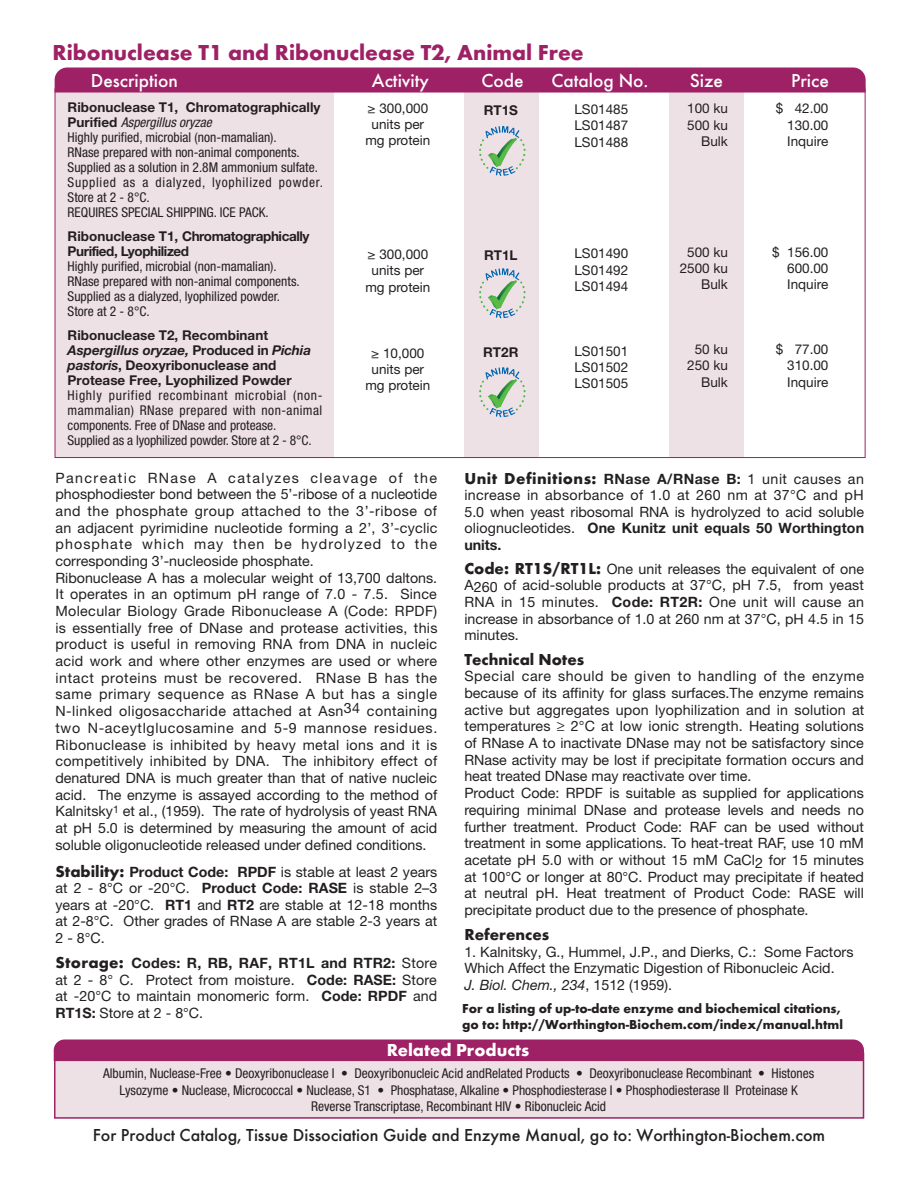
<style>
.page{position:relative;width:918px;height:1188px;background:#fff}
.page>*{position:absolute;margin:0;border:0;box-sizing:border-box;transform-origin:0 0}
.t1{font:700 22.5px "Futura T";color:#9e2065}
.t2{font:500 19.5px "Futura T";color:#fff}
.t3{font:500 18px "Futura T";color:#231f20}
.t4{font:700 18px "Futura T";color:#fff}
.t5{font:700 16.5px "Futura T";letter-spacing:.025em;color:#231f20}
.t6{font:700 16.5px "Futura T";color:#231f20}
.t7{font:14.25px/16.6px "Helvetica Neue";color:#231f20;text-align:justify}
.t8{font:14.25px/16.6px "Helvetica Neue";letter-spacing:.02em;color:#231f20}
.t9{font:condensed 13.5px/15px "Helvetica Neue";color:#231f20}
.t10{font:13.5px/16.2px "Helvetica Neue";color:#231f20;text-align:justify}
.t11{font:condensed 13.5px/15px "Helvetica Neue";letter-spacing:.035em;color:#231f20}
.t12{font:700 13.5px/15px "Helvetica Neue";color:#231f20}
.t13{font:700 13.5px/16.5px "Futura T";color:#231f20}
.t14{font:700 13.5px/15px "Helvetica Neue";letter-spacing:-.03em;color:#231f20}
.s1{font-weight:700;font-stretch:normal}
.s2{font-style:italic}
.s3{font-style:inherit}
.s4{font-family:"Helvetica Neue";font-size:14.25px}
.s5{font-family:"Helvetica Neue";font-weight:400;font-size:14.25px}
.s6{font-weight:700}
.s7{font-family:"Futura T";font-weight:700;font-size:16.5px}
</style>
<div class="page">
<div style="left:54px;top:1052px;width:810px;height:67px;background:#eee1e5;border:2px solid #9e2065"></div>
<div style="left:54px;top:1040px;width:810px;height:21px;background:#9e2065"></div>
<svg style="left:54px;top:77px;width:812px;height:381px"></svg>
<div style="left:55px;top:68px;width:811px;height:25px;background:#9e2065"></div>
<svg style="left:479px;top:126px;width:47px;height:50px;background:#c5d0cb"></svg>
<svg style="left:479px;top:268px;width:47px;height:50px;background:#c5d0cb"></svg>
<svg style="left:479px;top:367px;width:47px;height:50px;background:#c5d0cb"></svg>
<h1 class="t1" style="left:53px;top:39px;width:533px">Ribonuclease T1 and Ribonuclease T2, Animal Free</h1>
<h2 class="t2" style="left:91px;top:69px;width:89px">Description</h2>
<h2 class="t2" style="left:372px;top:69px;width:59px">Activity</h2>
<h2 class="t2" style="left:481px;top:69px;width:44px">Code</h2>
<h2 class="t2" style="left:551px;top:69px;width:99px">Catalog No.</h2>
<h2 class="t2" style="left:690px;top:69px;width:35px">Size</h2>
<h2 class="t2" style="left:791px;top:69px;width:39px">Price</h2>
<p class="t9" style="left:68px;top:99px;width:257px"><span class="s1">Ribonuclease T1, Chromatographically Purified</span> <span class="s2">Aspergillus oryzae<br></span>Highly purified, microbial (non-mamalian).<br>RNase prepared with non-animal components.<br>Supplied as a solution in 2.8M ammonium sulfate.<br>Supplied as a dialyzed, lyophilized powder.<br>Store at 2 - 8°C.<br>REQUIRES SPECIAL SHIPPING. ICE PACK.</p>
<p class="t14" style="left:68px;top:228px;width:243px">Ribonuclease T1, Chromatographically<br>Purified, Lyophilized</p>
<p class="t9" style="left:68px;top:258px;width:234px">Highly purified, microbial (non-mamalian).<br>RNase prepared with non-animal components.<br>Supplied as a dialyzed, lyophilized powder.<br>Store at 2 - 8°C.</p>
<p class="t12" style="left:68px;top:327px;width:245px">Ribonuclease T2, Recombinant <span class="s2">Aspergillus oryzae,</span> Produced in <span class="s2">Pichia pastoris</span>, Deoxyribonuclease and Protease Free, Lyophilized Powder</p>
<p class="t11" style="left:68px;top:387px;width:256px">Highly purified recombinant microbial (non&shy;mammalian) RNase prepared with non-animal components. Free of DNase and protease.<br>Supplied as a lyophilized powder. Store at 2 - 8°C.</p>
<p class="t10" style="left:787px;top:100px;width:43px;text-indent:-11px">$ 42.00<br>130.00<br>Inquire</p>
<p class="t10" style="left:365px;top:99px;width:67px;text-align:center"><span class="s3">≥</span> 300,000 units per mg protein</p>
<p class="t10" style="left:687px;top:100px;width:42px;text-align:right">100 ku<br>500 ku<br>Bulk</p>
<p class="t10" style="left:574px;top:101px;width:55px">LS01485<br>LS01487<br>LS01488</p>
<p class="t12" style="left:484px;top:102px;width:36px">RT1S</p>
<p class="t10" style="left:787px;top:244px;width:43px;text-indent:-15px">$ 156.00<br>600.00<br>Inquire</p>
<p class="t10" style="left:680px;top:244px;width:50px;text-align:right">500 ku<br>2500 ku<br>Bulk</p>
<p class="t10" style="left:574px;top:245px;width:55px">LS01490<br>LS01492<br>LS01494</p>
<p class="t10" style="left:365px;top:246px;width:67px;text-align:center"><span class="s3">≥</span> 300,000 units per mg protein</p>
<p class="t12" style="left:484px;top:247px;width:35px">RT1L</p>
<p class="t10" style="left:787px;top:341px;width:43px;text-indent:-11px">$ 77.00<br>310.00<br>Inquire</p>
<p class="t10" style="left:687px;top:341px;width:42px;text-align:right">50 ku<br>250 ku<br>Bulk</p>
<p class="t10" style="left:574px;top:343px;width:55px">LS01501<br>LS01502<br>LS01505</p>
<p class="t12" style="left:483px;top:344px;width:37px">RT2R</p>
<p class="t10" style="left:365px;top:345px;width:67px;text-align:center"><span class="s3">≥</span> 10,000 units per mg protein</p>
<p class="t5" style="left:464px;top:468px;width:401px">Unit Definitions: <span class="s4">RNase A/RNase B:</span> <span class="s5">1 unit causes an</span></p>
<p class="t7" style="left:464px;top:486px;width:401px">increase in absorbance of 1.0 at 260 nm at 37°C and pH 5.0 when yeast ribosomal RNA is hydrolyzed to acid soluble oliognucleotides. <span class="s6">One Kunitz unit equals 50 Worthington units.</span></p>
<p class="t7" style="left:464px;top:560px;width:401px"><span class="s7">Code: RT1S/RT1L:</span> One unit releases the equivalent of one A260 of acid-soluble products at 37°C, pH 7.5, from yeast RNA in 15 minutes. <span class="s6">Code: RT2R:</span> One unit will cause an increase in absorbance of 1.0 at 260 nm at 37°C, pH 4.5 in 15 minutes.</p>
<p class="t6" style="left:464px;top:649px;width:121px">Technical Notes</p>
<p class="t7" style="left:464px;top:668px;width:401px;text-align:left">Special care should be given to handling of the enzyme because of its affinity for glass surfaces.The enzyme remains active but aggregates upon lyophilization and in solution at temperatures ≥ 2°C at low ionic strength. Heating solutions of RNase A to inactivate DNase may not be satisfactory since RNase activity may be lost if precipitate formation occurs and heat treated DNase may reactivate over time.<br>Product Code: RPDF is suitable as supplied for applications requiring minimal DNase and protease levels and needs no further treatment. Product Code: RAF can be used without treatment in some applications. To heat-treat RAF, use 10 mM acetate pH 5.0 with or without 15 mM CaCl2 for 15 minutes at 100°C or longer at 80°C. Product may precipitate if heated at neutral pH. Heat treatment of Product Code: RASE will precipitate product due to the presence of phosphate.</p>
<p class="t6" style="left:464px;top:925px;width:86px">References</p>
<p class="t7" style="left:464px;top:943px;width:391px;text-align:left">1. Kalnitsky, G., Hummel, J.P., and Dierks, C.: Some Factors<br>Which Affect the Enzymatic Digestion of Ribonucleic Acid.<br><span class="s2">J. Biol. Chem., 234</span>, 1512 (1959).</p>
<p class="t8" style="left:55px;top:469px;width:384px">Pancreatic RNase A catalyzes cleavage of the phosphodiester bond between the 5’-ribose of a nucleotide and the phosphate group attached to the 3’-ribose of an adjacent pyrimidine nucleotide forming a 2’, 3’-cyclic phosphate which may then be hydrolyzed to the corresponding 3’-nucleoside phosphate.<br>Ribonuclease A has a molecular weight of 13,700 daltons.<br>It operates in an optimum pH range of 7.0 - 7.5. Since Molecular Biology Grade Ribonuclease A (Code: RPDF) is essentially free of DNase and protease activities, this product is useful in removing RNA from DNA in nucleic acid work and where other enzymes are used or where intact proteins must be recovered. RNase B has the same primary sequence as RNase A but has a single N-linked oligosaccharide attached at Asn34 containing two N-aceytlglucosamine and 5-9 mannose residues.<br>Ribonuclease is inhibited by heavy metal ions and it is competitively inhibited by DNA. The inhibitory effect of denatured DNA is much greater than that of native nucleic acid. The enzyme is assayed according to the method of Kalnitsky<sup>1</sup> et al., (1959). The rate of hydrolysis of yeast RNA at pH 5.0 is determined by measuring the amount of acid soluble oligonucleotide released under defined conditions.</p>
<p class="t7" style="left:56px;top:863px;width:383px"><span class="s7">Stability:</span> <span class="s6">Product Code: RPDF</span> is stable at least 2 years at 2 - 8°C or -20°C. <span class="s6">Product Code: RASE</span> is stable 2–3 years at -20°C. <span class="s6">RT1</span> and <span class="s6">RT2</span> are stable at 12-18 months at 2-8°C. Other grades of RNase A are stable 2-3 years at 2 - 8°C.</p>
<p class="t7" style="left:56px;top:955px;width:383px"><span class="s7">Storage:</span> <span class="s6">Codes: R, RB, RAF, RT1L and RTR2:</span> Store at 2 - 8° C. Protect from moisture. <span class="s6">Code: RASE:</span> Store at -20°C to maintain monomeric form. <span class="s6">Code: RPDF</span> and <span class="s6">RT1S:</span> Store at 2 - 8°C.</p>
<p class="t4" style="left:387px;top:1040px;width:144px">Related Products</p>
<p class="t9" style="left:103px;top:1065px;width:713px;line-height:16.5px;text-align:center">Albumin, Nuclease-Free • Deoxyribonuclease I • Deoxyribonucleic Acid andRelated Products • Deoxyribonuclease Recombinant • Histones<br>Lysozyme • Nuclease, Micrococcal • Nuclease, S1 • Phosphatase, Alkaline • Phosphodiesterase I • Phosphodiesterase II Proteinase K<br>Reverse Transcriptase, Recombinant HIV • Ribonucleic Acid</p>
<p class="t13" style="left:462px;top:1000px;width:382px">For a listing of up-to-date enzyme and biochemical citations, go to: http://Worthington-Biochem.com/index/manual.html</p>
<p class="t3" style="left:93px;top:1125px;width:734px">For Product Catalog, Tissue Dissociation Guide and Enzyme Manual, go to: Worthington-Biochem.com</p>
</div>
